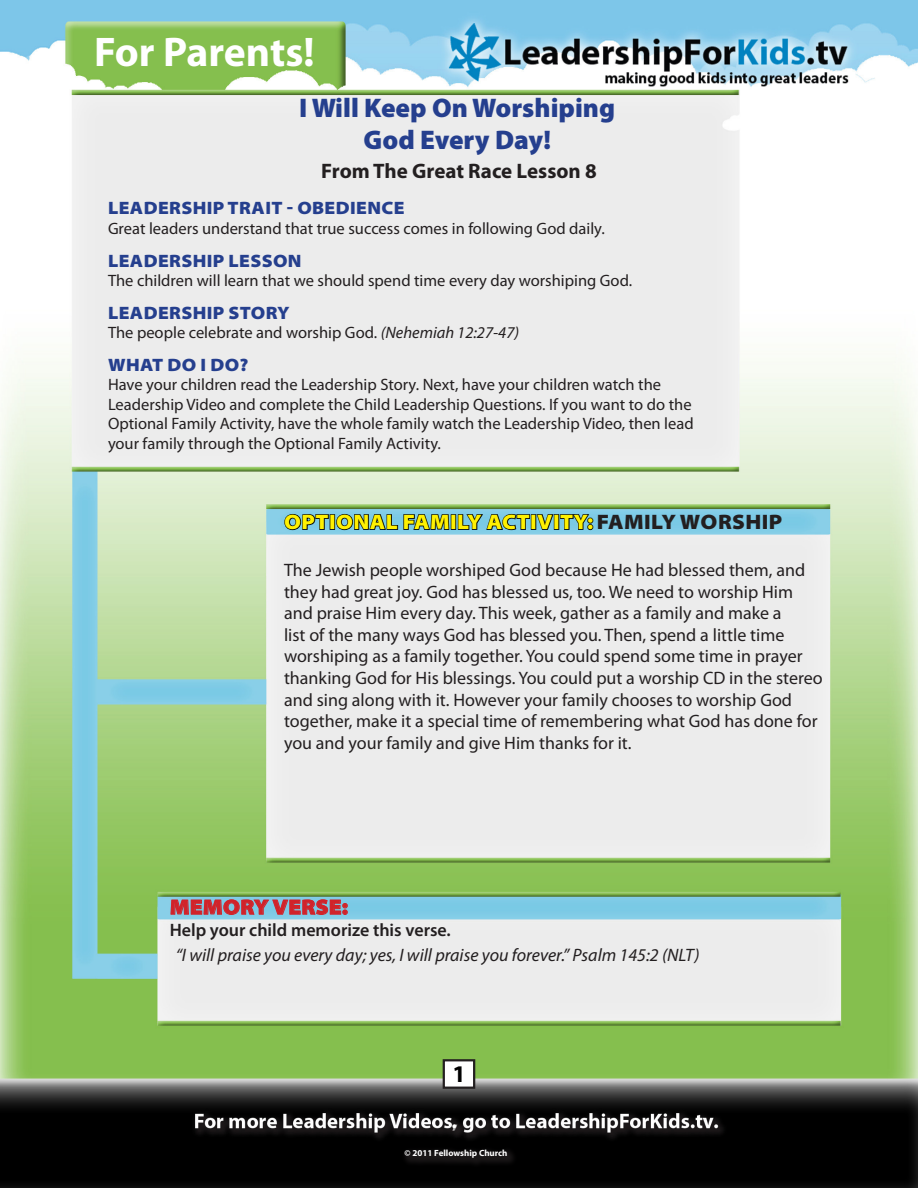
<style>
.page{position:relative;width:918px;height:1188px;background:#fff}
.page>*{position:absolute;margin:0;border:0;box-sizing:border-box;transform-origin:0 0}
.t1{font:700 41.55px "Myriad Pro";letter-spacing:-.005em;color:#fff}
.t2{font:900 27px/32.4px "Myriad Pro";color:#253f8e;text-align:center}
.Paragraph_Style_2{font:700 24px "Myriad Pro";color:#000}
.t3{font:900 semi-expanded 21px "Myriad Pro";letter-spacing:.02em;color:#fff101}
.t4{font:700 21px "Myriad Pro";color:#231f20}
.t5{font:900 semi-expanded 21px "Myriad Pro";letter-spacing:.02em;color:#d1232a}
.t6{font:700 21px "Myriad Pro";color:#fff}
.t7{font:18px/21.6px "Myriad Pro";color:#231f20}
.t8{font:italic 18px "Myriad Pro";color:#231f20}
.t9{font:900 semi-expanded 18px "Myriad Pro";letter-spacing:.02em;color:#253f8e}
.t10{font:600 18px "Myriad Pro";color:#231f20}
.t11{font:16.5px/19.5px "Myriad Pro";color:#231f20}
.t12{font:700 9px "Myriad Pro";color:#fff}
.s1{font-style:italic}
.s2{color:#231f20}
</style>
<div class="page">
<img style="left:0;top:0;width:918px;height:1188px">
<div style="left:444px;top:1060px;width:30px;height:28px;background:#fff"></div>
<div style="left:443px;top:1059px;width:32px;height:30px;border:2px solid #231f20"></div>
<div style="left:400px;top:1145px;width:118px;height:23px;background:#231f20;opacity:.75"></div>
<div style="left:448px;top:1120px;width:19px;height:19px;background:#231f20;opacity:.75"></div>
<svg style="left:284px;top:439px;width:166px;height:94px;background:#b8cfc1"></svg>
<div style="left:451px;top:514px;width:5px;height:16px;border:2px solid #000"></div>
<svg style="left:457px;top:507px;width:136px;height:33px;background:#77a6b1"></svg>
<svg style="left:170px;top:899px;width:177px;height:16px;background:#9695aa"></svg>
<p class="t1" style="left:94px;top:25px;width:222px">For Parents!</p>
<h2 class="t2" style="left:299px;top:92px;width:318px">I Will Keep On Worshiping<br>God Every Day!</h2>
<p class="t4" style="left:321px;top:157px;width:277px">From The Great Race Lesson 8</p>
<p class="t9" style="left:108px;top:198px;width:298px">LEADERSHIP TRAIT - OBEDIENCE</p>
<p class="t11" style="left:108px;top:218px;width:498px">Great leaders understand that true success comes in following God daily.</p>
<p class="t9" style="left:108px;top:250px;width:195px">LEADERSHIP LESSON</p>
<p class="t11" style="left:108px;top:271px;width:526px">The children will learn that we should spend time every day worshiping God.</p>
<p class="t9" style="left:108px;top:302px;width:183px">LEADERSHIP STORY</p>
<p class="t11" style="left:108px;top:323px;width:413px">The people celebrate and worship God. <span class="s1">(Nehemiah 12:27-47)</span></p>
<p class="t9" style="left:108px;top:355px;width:142px">WHAT DO I DO?</p>
<p class="t11" style="left:108px;top:375px;width:587px">Have your children read the Leadership Story. Next, have your children watch the Leadership Video and complete the Child Leadership Questions. If you want to do the Optional Family Activity, have the whole family watch the Leadership Video, then lead your family through the Optional Family Activity.</p>
<p class="t3" style="left:284px;top:510px;width:500px">OPTIONAL FAMILY ACTIVITY: <span class="s2">FAMILY WORSHIP</span></p>
<p class="t7" style="left:284px;top:559px;width:540px">The Jewish people worshiped God because He had blessed them, and they had great joy. God has blessed us, too. We need to worship Him and praise Him every day. This week, gather as a family and make a<br>list of the many ways God has blessed you. Then, spend a little time worshiping as a family together. You could spend some time in prayer thanking God for His blessings. You could put a worship CD in the stereo and sing along with it. However your family chooses to worship God together, make it a special time of remembering what God has done for you and your family and give Him thanks for it.</p>
<p class="t5" style="left:170px;top:895px;width:179px">MEMORY VERSE:</p>
<p class="t10" style="left:170px;top:918px;width:283px">Help your child memorize this verse.</p>
<p class="t8" style="left:176px;top:944px;width:525px">“I will praise you every day; yes, I will praise you forever.” Psalm 145:2 (NLT)</p>
<p class="Paragraph_Style_2" style="left:452px;top:1059px;width:15px">1</p>
<p class="t6" style="left:452px;top:1108px;width:7px">.</p>
<p class="t12" style="left:404px;top:1147px;width:105px">© 2011 Fellowship Church</p>
</div>
